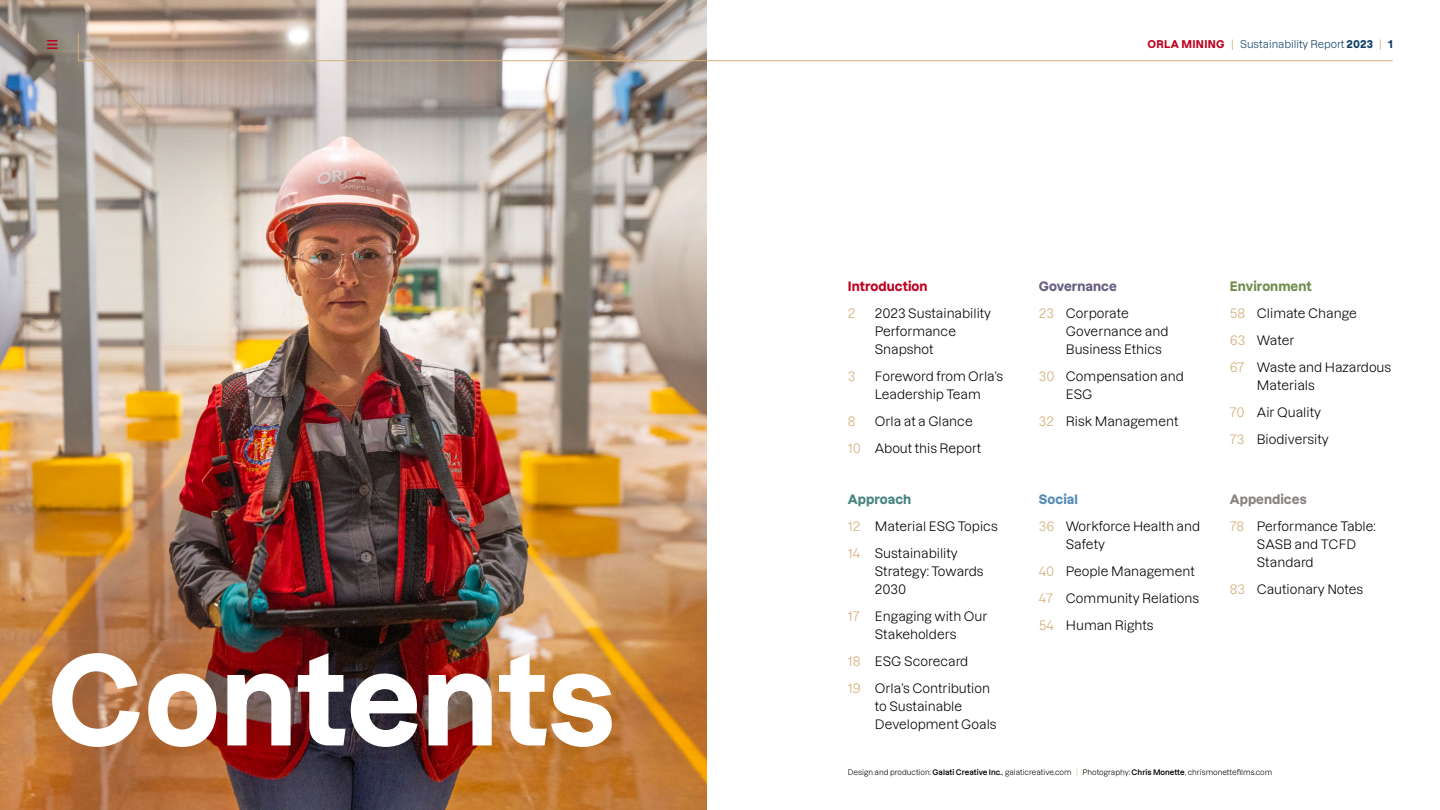
<style>
.page{position:relative;width:1440px;height:810px;background:#fff}
.page>*{position:absolute;margin:0;border:0;box-sizing:border-box;transform-origin:0 0}
.t1{font:121.5px "Dazzed TRIAL";color:#fff}
.t2{font:12.75px/27px "Dazzed TRIAL";color:#000}
.t3{font:12.75px/27px "Dazzed TRIAL";color:#675c81}
.t4{font:12.75px "Dazzed TRIAL";color:#bf001f}
.t5{font:12.75px "Dazzed TRIAL";color:#d3ad79}
.t6{font:10.5px "Dazzed TRIAL";color:#104068}
.t7{font:7.5px "Dazzed TRIAL";color:#000}
.s1{color:#bf001f}
.s2{color:#d3ad79}
.s3{color:#458482}
.s4{color:#000}
.s5{color:#548bb5}
.s6{color:#718e4e}
.s7{color:#8a8181}
</style>
<div class="page">
<img style="left:0;top:0;width:706px;height:810px">
<svg style="left:78px;top:33px;width:1315px;height:28px"></svg>
<svg style="left:47px;top:40px;width:11px;height:9px"></svg>
<h1 class="t1" style="left:47px;top:604px;width:569px">Contents</h1>
<p class="t6" style="left:1147px;top:36px;width:247px"><span class="s1">ORLA MINING</span> <span class="s2">|</span> Sustainability Report 2023 <span class="s2">|</span> 1</p>
<p class="t4" style="left:848px;top:276px;width:81px">Introduction</p>
<p class="t5" style="left:848px;top:303px;width:9px">2</p>
<p class="t2" style="left:875px;top:303px;width:118px;line-height:18px">2023 Sustainability<br>Performance<br>Snapshot</p>
<p class="t5" style="left:848px;top:366px;width:9px">3</p>
<p class="t2" style="left:875px;top:366px;width:130px;line-height:18px">Foreword from Orla’s<br>Leadership Team</p>
<p class="t5" style="left:848px;top:411px;width:9px">8</p>
<p class="t2" style="left:848px;top:407px;width:135px;text-indent:27px">Orla at a Glance<br><span class="s2">10</span> About this Report</p>
<p class="t2" style="left:848px;top:485px;width:151px"><span class="s3">Approach<br></span><span class="s2">12</span> Material ESG Topics<br><span class="s2">14</span> Sustainability</p>
<p class="t2" style="left:875px;top:561px;width:110px;line-height:18px">Strategy: Towards<br>2030</p>
<p class="t2" style="left:848px;top:606px;width:141px;line-height:18px;text-align:center"><span class="s2">17</span> Engaging with Our<br>Stakeholders</p>
<p class="t2" style="left:848px;top:646px;width:144px"><span class="s2">18</span> ESG Scorecard<br><span class="s2">19</span> Orla’s Contribution</p>
<p class="t2" style="left:875px;top:696px;width:123px;line-height:18px">to Sustainable<br>Development Goals</p>
<p class="t3" style="left:1039px;top:272px;width:92px">Governance<br><span class="s2">23</span> <span class="s4">Corporate</span></p>
<p class="t2" style="left:1066px;top:321px;width:104px;line-height:18px">Governance and<br>Business Ethics</p>
<p class="t2" style="left:1066px;top:366px;width:120px;line-height:18px;text-indent:-27px"><span class="s2">30</span> Compensation and<br>ESG</p>
<p class="t2" style="left:1039px;top:407px;width:141px"><span class="s2">32</span> Risk Management</p>
<p class="t2" style="left:1039px;top:484px;width:163px"><span class="s5">Social<br></span><span class="s2">36</span> Workforce Health and</p>
<p class="t2" style="left:1039px;top:529px;width:162px;text-indent:27px">Safety<br><span class="s2">40</span> People Management<br><span class="s2">47</span> Community Relations<br><span class="s2">54</span> Human Rights</p>
<p class="t2" style="left:1230px;top:272px;width:163px"><span class="s6">Environment<br></span><span class="s2">58</span> Climate Change<br><span class="s2">63</span> Water<br><span class="s2">67</span> Waste and Hazardous</p>
<p class="t2" style="left:1230px;top:371px;width:100px;text-indent:27px">Materials<br><span class="s2">70</span> Air Quality<br><span class="s2">73</span> Biodiversity</p>
<p class="t2" style="left:1230px;top:484px;width:148px"><span class="s7">Appendices<br></span><span class="s2">78</span> Performance Table:</p>
<p class="t2" style="left:1257px;top:534px;width:101px;line-height:18px">SASB and TCFD<br>Standard</p>
<p class="t2" style="left:1230px;top:574px;width:135px"><span class="s2">83</span> Cautionary Notes</p>
<p class="t7" style="left:848px;top:767px;width:426px">Design and production: Galati Creative Inc., galaticreative.com <span class="s2">|</span> Photography: Chris Monette, chrismonettefilms.com</p>
</div>
